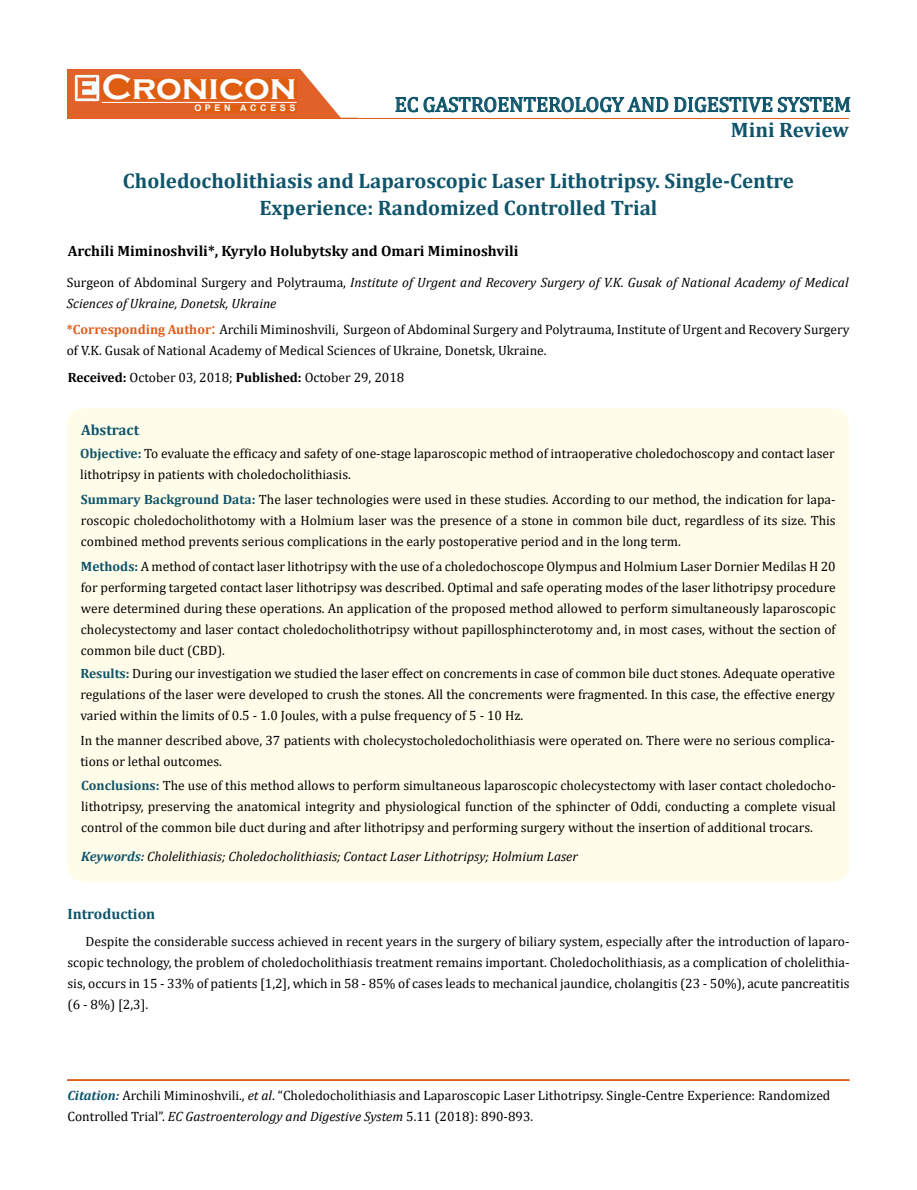
<style>
.page{position:relative;width:917px;height:1190px;background:#fff}
.page>*{position:absolute;margin:0;border:0;box-sizing:border-box;transform-origin:0 0}
.t1{font:700 36px "Copperplate Gothic";color:#fff}
.t2{font:700 21px/27px "Cambria";color:#0e546a;text-align:center}
.t3{font:21px "Cambria";color:#0e546a}
.t4{font:700 15px "Cambria";color:#000}
.t5{font:700 15px "Cambria";color:#0e546a}
.t6{font:13.5px/21px "Cambria";color:#000;text-align:justify}
.t7{font:italic 13.5px/21px "Cambria";color:#000}
.t8{font:700 9px "Arial";letter-spacing:.4em;color:#fff}
.s1{font-style:normal}
.s2{font-weight:700;color:#e05d1a}
.s3{font-size:18px;color:#e05d1a}
.s4{font-weight:700}
.s5{font-weight:700;color:#0e546a}
.s6{font-weight:700;font-style:italic;color:#0e546a}
.s7{font-style:italic}
</style>
<div class="page">
<div style="left:67px;top:70px;width:290px;height:49px;background:#e06228"></div>
<img style="left:75px;top:75px;width:24px;height:26px">
<div style="left:102px;top:79px;width:195px;height:21px;background:#df5d11"></div>
<div style="left:194px;top:105px;width:103px;height:7px;background:#df5d11"></div>
<svg style="left:300px;top:69px;width:550px;height:49px"></svg>
<hr style="left:102px;top:102px;width:194px;height:1px;background:#fff">
<hr style="left:279px;top:118px;width:569px;height:1px;background:#e05d1a">
<hr style="left:67px;top:1080px;width:782px;height:1px;background:#e05d1a">
<div style="left:67px;top:1079px;width:782px;height:1px;border:1px solid #e05d1a"></div>
<div style="left:67px;top:408px;width:782px;height:474px;background:#fffde9;border-radius:18px"></div>
<h1 class="t1" style="left:102px;top:68px;width:196px">Cronicon</h1>
<p class="t8" style="left:194px;top:102px;width:103px">OPEN ACCESS</p>
<h2 class="t3" style="left:394px;top:92px;width:458px">EC GASTROENTEROLOGY AND DIGESTIVE SYSTEM</h2>
<h2 class="t2" style="left:731px;top:116px;width:120px">Mini Review</h2>
<h2 class="t2" style="left:123px;top:166px;width:672px">Choledocholithiasis and Laparoscopic Laser Lithotripsy. Single-Centre<br>Experience: Randomized Controlled Trial</h2>
<p class="t4" style="left:68px;top:241px;width:452px">Archili Miminoshvili*, Kyrylo Holubytsky and Omari Miminoshvili</p>
<p class="t7" style="left:67px;top:271px;width:783px"><span class="s1">Surgeon of Abdominal Surgery and Polytrauma,</span> Institute of Urgent and Recovery Surgery of V.K. Gusak of National Academy of Medical<br>Sciences of Ukraine, Donetsk, Ukraine</p>
<p class="t6" style="left:67px;top:318px;width:784px"><span class="s2">*Corresponding Author</span><span class="s3">:</span> Archili Miminoshvili, Surgeon of Abdominal Surgery and Polytrauma, Institute of Urgent and Recovery Surgery of V.K. Gusak of National Academy of Medical Sciences of Ukraine, Donetsk, Ukraine.</p>
<p class="t6" style="left:68px;top:367px;width:338px"><span class="s4">Received:</span> October 03, 2018; <span class="s4">Published:</span> October 29, 2018</p>
<p class="t5" style="left:81px;top:419px;width:60px">Abstract</p>
<p class="t6" style="left:80px;top:443px;width:756px"><span class="s5">Objective:</span> To evaluate the efficacy and safety of one-stage laparoscopic method of intraoperative choledochoscopy and contact laser lithotripsy in patients with choledocholithiasis.</p>
<p class="t6" style="left:81px;top:488px;width:756px"><span class="s5">Summary Background Data:</span> The laser technologies were used in these studies. According to our method, the indication for lapa&shy;roscopic choledocholithotomy with a Holmium laser was the presence of a stone in common bile duct, regardless of its size. This combined method prevents serious complications in the early postoperative period and in the long term.</p>
<p class="t6" style="left:81px;top:555px;width:756px"><span class="s5">Methods:</span> A method of contact laser lithotripsy with the use of a choledochoscope Olympus and Holmium Laser Dornier Medilas H 20 for performing targeted contact laser lithotripsy was described. Optimal and safe operating modes of the laser lithotripsy procedure were determined during these operations. An application of the proposed method allowed to perform simultaneously laparoscopic cholecystectomy and laser contact choledocholithotripsy without papillosphincterotomy and, in most cases, without the section of common bile duct (CBD).</p>
<p class="t6" style="left:80px;top:662px;width:756px"><span class="s5">Results:</span> During our investigation we studied the laser effect on concrements in case of common bile duct stones. Adequate operative regulations of the laser were developed to crush the stones. All the concrements were fragmented. In this case, the effective energy varied within the limits of 0.5 - 1.0 Joules, with a pulse frequency of 5 - 10 Hz.</p>
<p class="t6" style="left:80px;top:730px;width:756px">In the manner described above, 37 patients with cholecystocholedocholithiasis were operated on. There were no serious complica&shy;tions or lethal outcomes.</p>
<p class="t6" style="left:81px;top:775px;width:756px"><span class="s5">Conclusions:</span> The use of this method allows to perform simultaneous laparoscopic cholecystectomy with laser contact choledocho&shy;lithotripsy, preserving the anatomical integrity and physiological function of the sphincter of Oddi, conducting a complete visual control of the common bile duct during and after lithotripsy and performing surgery without the insertion of additional trocars.</p>
<p class="t7" style="left:81px;top:845px;width:498px"><span class="s5">Keywords:</span> Cholelithiasis; Choledocholithiasis; Contact Laser Lithotripsy; Holmium Laser</p>
<p class="t5" style="left:67px;top:903px;width:89px">Introduction</p>
<p class="t6" style="left:67px;top:931px;width:783px;text-indent:18px">Despite the considerable success achieved in recent years in the surgery of biliary system, especially after the introduction of laparo&shy;scopic technology, the problem of choledocholithiasis treatment remains important. Choledocholithiasis, as a complication of cholelithia&shy;sis, occurs in 15 - 33% of patients [1,2], which in 58 - 85% of cases leads to mechanical jaundice, cholangitis (23 - 50%), acute pancreatitis (6 - 8%) [2,3].</p>
<p class="t6" style="left:67px;top:1084px;width:764px"><span class="s6">Citation:</span> Archili Miminoshvili., <span class="s7">et al</span>. “Choledocholithiasis and Laparoscopic Laser Lithotripsy. Single-Centre Experience: Randomized<br>Controlled Trial”. <span class="s7">EC Gastroenterology and Digestive System</span> 5.11 (2018): 890-893.</p>
</div>
